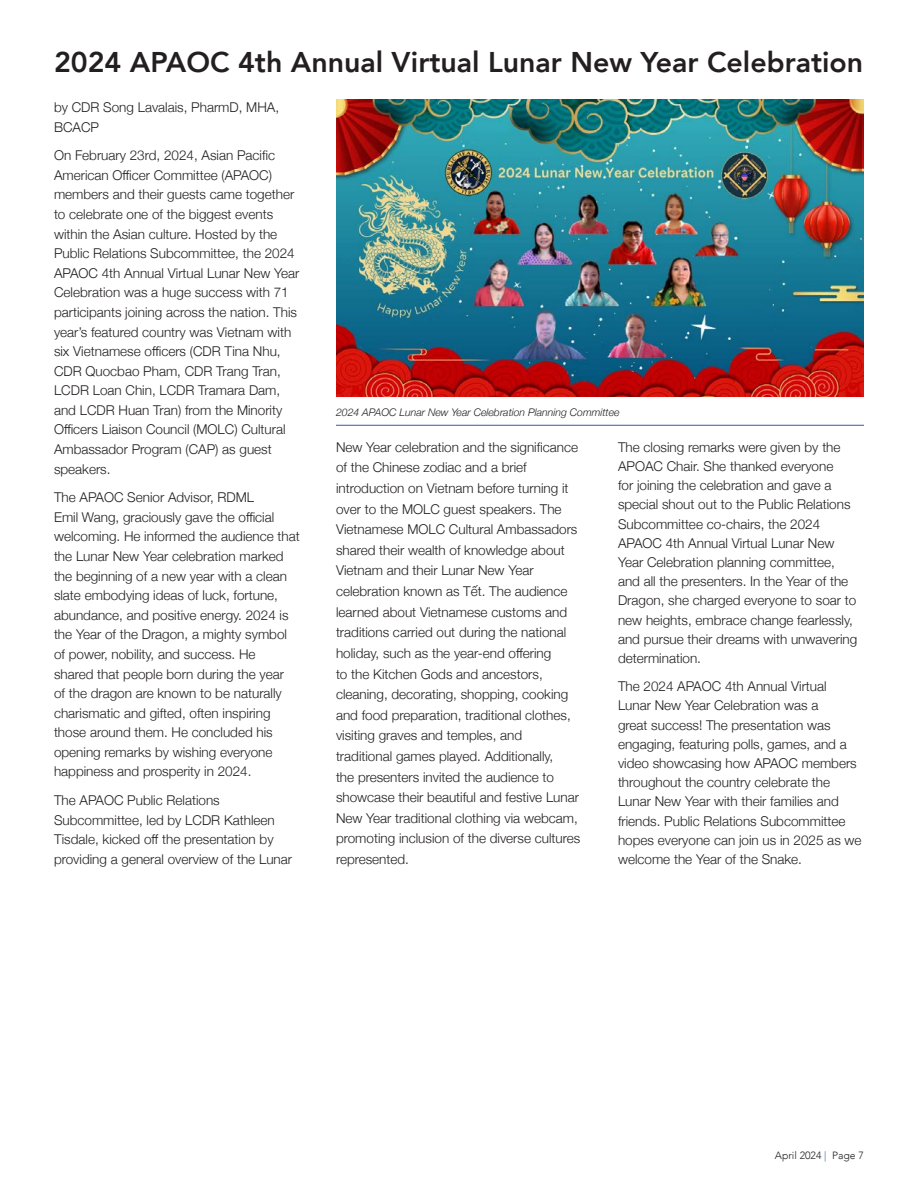
<style>
.page{position:relative;width:918px;height:1188px;background:#fff}
.page>*{position:absolute;margin:0;border:0;box-sizing:border-box;transform-origin:0 0}
.Headline_1{font:800 28.5px "Avenir";color:#231f20}
.Body{font:300 13.5px/19.6px "Helvetica Neue";color:#231f20}
.t1{font:italic 300 10.5px "Helvetica Neue";color:#231f20}
.t2{font:300 10.5px "Avenir";color:#231f20}
.s1{color:#2e5fac}
</style>
<div class="page">
<img style="left:336px;top:99px;width:528px;height:297px">
<hr style="left:336px;top:425px;width:528px;height:1px;background:#2e5fac">
<p class="Headline_1" style="left:54px;top:40px;width:811px">2024 APAOC 4th Annual Virtual Lunar New Year Celebration</p>
<p class="Body" style="left:54px;top:96px;width:227px">by CDR Song Lavalais, PharmD, MHA,<br>BCACP</p>
<p class="Body" style="left:54px;top:145px;width:247px">On February 23rd, 2024, Asian Pacific American Officer Committee (APAOC) members and their guests came together to celebrate one of the biggest events within the Asian culture. Hosted by the Public Relations Subcommittee, the 2024<br>APAOC 4th Annual Virtual Lunar New Year Celebration was a huge success with 71 participants joining across the nation. This year’s featured country was Vietnam with six Vietnamese officers (CDR Tina Nhu, CDR Quocbao Pham, CDR Trang Tran, LCDR Loan Chin, LCDR Tramara Dam, and LCDR Huan Tran) from the Minority Officers Liaison Council (MOLC) Cultural Ambassador Program (CAP) as guest speakers.</p>
<p class="Body" style="left:54px;top:487px;width:247px">The APAOC Senior Advisor, RDML<br>Emil Wang, graciously gave the official welcoming. He informed the audience that the Lunar New Year celebration marked the beginning of a new year with a clean slate embodying ideas of luck, fortune, abundance, and positive energy. 2024 is the Year of the Dragon, a mighty symbol of power, nobility, and success. He<br>shared that people born during the year<br>of the dragon are known to be naturally charismatic and gifted, often inspiring those around them. He concluded his opening remarks by wishing everyone happiness and prosperity in 2024.</p>
<p class="Body" style="left:54px;top:789px;width:240px">The APAOC Public Relations Subcommittee, led by LCDR Kathleen Tisdale, kicked off the presentation by providing a general overview of the Lunar</p>
<p class="t1" style="left:336px;top:404px;width:285px">2024 APAOC Lunar New Year Celebration Planning Committee</p>
<p class="Body" style="left:336px;top:436px;width:246px;line-height:20.5px">New Year celebration and the significance of the Chinese zodiac and a brief introduction on Vietnam before turning it over to the MOLC guest speakers. The Vietnamese MOLC Cultural Ambassadors shared their wealth of knowledge about Vietnam and their Lunar New Year celebration known as Tết. The audience learned about Vietnamese customs and traditions carried out during the national holiday, such as the year-end offering<br>to the Kitchen Gods and ancestors, cleaning, decorating, shopping, cooking and food preparation, traditional clothes, visiting graves and temples, and traditional games played. Additionally,<br>the presenters invited the audience to showcase their beautiful and festive Lunar New Year traditional clothing via webcam, promoting inclusion of the diverse cultures represented.</p>
<p class="Body" style="left:618px;top:436px;width:241px;line-height:19.2px">The closing remarks were given by the APOAC Chair. She thanked everyone<br>for joining the celebration and gave a special shout out to the Public Relations Subcommittee co-chairs, the 2024<br>APAOC 4th Annual Virtual Lunar New Year Celebration planning committee, and all the presenters. In the Year of the Dragon, she charged everyone to soar to new heights, embrace change fearlessly, and pursue their dreams with unwavering determination.</p>
<p class="Body" style="left:618px;top:676px;width:245px;line-height:19.2px">The 2024 APAOC 4th Annual Virtual Lunar New Year Celebration was a<br>great success! The presentation was engaging, featuring polls, games, and a video showcasing how APAOC members throughout the country celebrate the Lunar New Year with their families and friends. Public Relations Subcommittee hopes everyone can join us in 2025 as we welcome the Year of the Snake.</p>
<p class="t2" style="left:775px;top:1149px;width:91px">April 2024 <span class="s1">|</span> Page 7</p>
</div>
